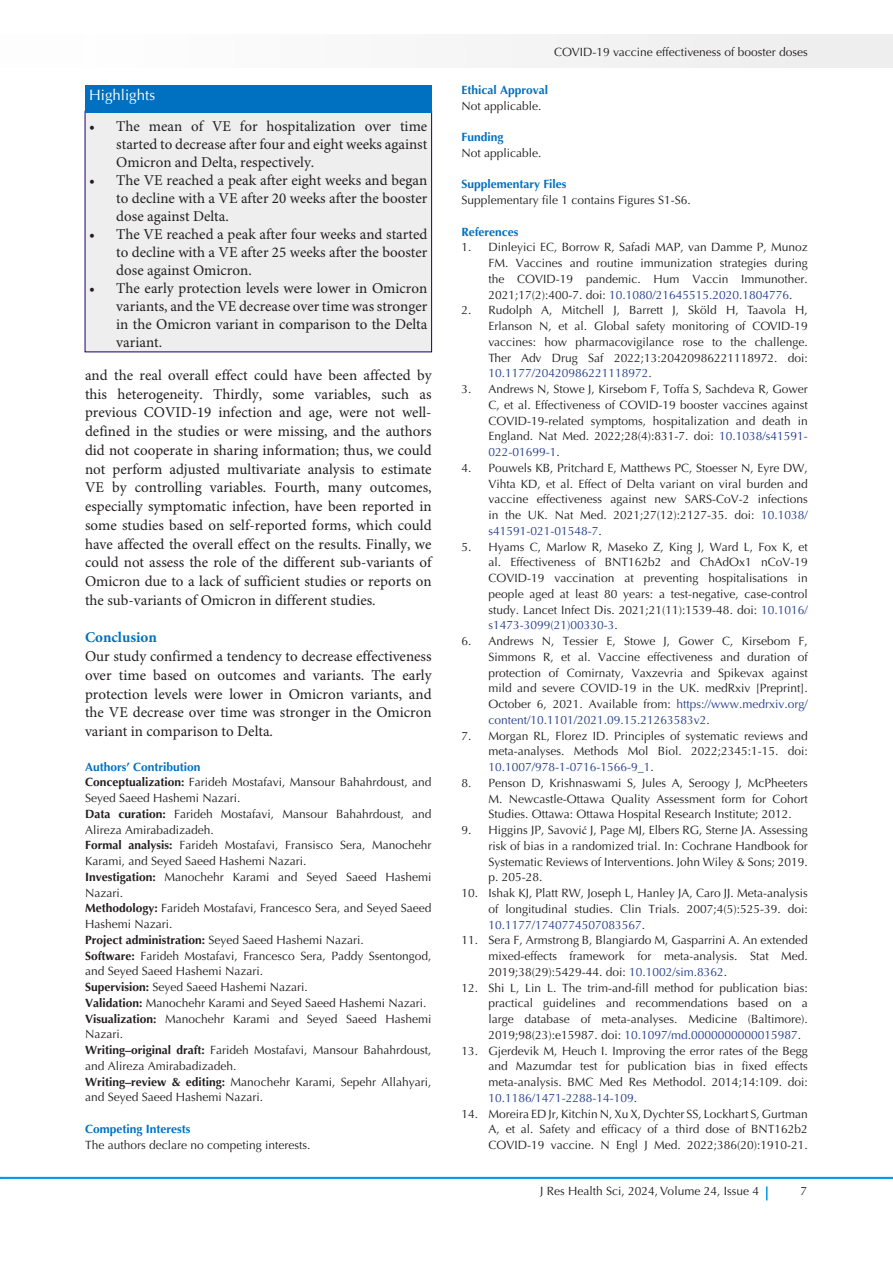
<style>
.page{position:relative;width:893px;height:1263px;background:#fff}
.page>*{position:absolute;margin:0;border:0;box-sizing:border-box;transform-origin:0 0}
.t1{font:15px/18.8px "Minion Pro";color:#231f20;text-align:justify}
.heading_1{font:700 15px "Minion Pro";color:#0070c0}
.t2{font:15px "Optima LT Std";color:#fff}
.t3{font:12px/15.8px "Optima LT Std";color:#231f20;text-align:justify}
.heading_1-2{font:700 12px "Optima LT Std";color:#0070c0}
.s1{font-weight:700}
.s2{color:#253f8e}
.s3{font-family:"Minion Pro"}
</style>
<div class="page">
<hr style="left:0;top:1177px;width:893px;height:2px;background:#0099e5">
<div style="left:0;top:35px;width:892px;height:33px;background:#f6f6f6"></div>
<svg style="left:766px;top:1186px;width:1px;height:14px"></svg>
<div style="left:85px;top:111px;width:347px;height:241px;background:#eee"></div>
<div style="left:85px;top:85px;width:347px;height:27px;background:#0070c0"></div>
<p class="t2" style="left:89px;top:87px;width:67px">Highlights</p>
<p class="t1" style="left:116px;top:117px;width:313px;line-height:18px;text-indent:-27px">• The mean of VE for hospitalization over time started to decrease after four and eight weeks against Omicron and Delta, respectively.</p>
<p class="t1" style="left:116px;top:171px;width:313px;line-height:18px;text-indent:-27px">• The VE reached a peak after eight weeks and began to decline with a VE after 20 weeks after the booster dose against Delta.</p>
<p class="t1" style="left:116px;top:225px;width:313px;line-height:18px;text-indent:-27px">• The VE reached a peak after four weeks and started to decline with a VE after 25 weeks after the booster dose against Omicron.</p>
<p class="t1" style="left:116px;top:279px;width:313px;line-height:18px;text-indent:-27px">• The early protection levels were lower in Omicron variants, and the VE decrease over time was stronger in the Omicron variant in comparison to the Delta variant.</p>
<p class="t1" style="left:85px;top:366px;width:348px">and the real overall effect could have been affected by this heterogeneity. Thirdly, some variables, such as previous COVID-19 infection and age, were not well&shy;defined in the studies or were missing, and the authors did not cooperate in sharing information; thus, we could not perform adjusted multivariate analysis to estimate VE by controlling variables. Fourth, many outcomes, especially symptomatic infection, have been reported in some studies based on self-reported forms, which could have affected the overall effect on the results. Finally, we could not assess the role of the different sub-variants of Omicron due to a lack of sufficient studies or reports on the sub-variants of Omicron in different studies.</p>
<p class="heading_1" style="left:85px;top:627px;width:73px">Conclusion</p>
<p class="t1" style="left:85px;top:647px;width:348px">Our study confirmed a tendency to decrease effectiveness over time based on outcomes and variants. The early protection levels were lower in Omicron variants, and the VE decrease over time was stronger in the Omicron variant in comparison to Delta.</p>
<p class="heading_1-2" style="left:85px;top:759px;width:117px">Authors’ Contribution</p>
<p class="t3" style="left:85px;top:775px;width:348px"><span class="s1">Conceptualization:</span> Farideh Mostafavi, Mansour Bahahrdoust, and<br>Seyed Saeed Hashemi Nazari.</p>
<p class="t3" style="left:85px;top:806px;width:348px"><span class="s1">Data curation:</span> Farideh Mostafavi, Mansour Bahahrdoust, and<br>Alireza Amirabadizadeh.</p>
<p class="t3" style="left:85px;top:838px;width:348px"><span class="s1">Formal analysis:</span> Farideh Mostafavi, Fransisco Sera, Manochehr<br>Karami, and Seyed Saeed Hashemi Nazari.</p>
<p class="t3" style="left:85px;top:869px;width:348px"><span class="s1">Investigation:</span> Manochehr Karami and Seyed Saeed Hashemi<br>Nazari.</p>
<p class="t3" style="left:85px;top:901px;width:348px"><span class="s1">Methodology:</span> Farideh Mostafavi, Francesco Sera, and Seyed Saeed<br>Hashemi Nazari.</p>
<p class="t3" style="left:85px;top:932px;width:280px"><span class="s1">Project administration:</span> Seyed Saeed Hashemi Nazari.</p>
<p class="t3" style="left:85px;top:948px;width:348px"><span class="s1">Software:</span> Farideh Mostafavi, Francesco Sera, Paddy Ssentongod, and Seyed Saeed Hashemi Nazari.</p>
<p class="t3" style="left:85px;top:979px;width:224px"><span class="s1">Supervision:</span> Seyed Saeed Hashemi Nazari.</p>
<p class="t3" style="left:85px;top:995px;width:343px"><span class="s1">Validation:</span> Manochehr Karami and Seyed Saeed Hashemi Nazari.</p>
<p class="t3" style="left:85px;top:1011px;width:348px"><span class="s1">Visualization:</span> Manochehr Karami and Seyed Saeed Hashemi<br>Nazari.</p>
<p class="t3" style="left:85px;top:1042px;width:348px"><span class="s1">Writing–original draft:</span> Farideh Mostafavi, Mansour Bahahrdoust, and Alireza Amirabadizadeh.</p>
<p class="t3" style="left:85px;top:1074px;width:348px"><span class="s1">Writing–review &amp; editing:</span> Manochehr Karami, Sepehr Allahyari, and Seyed Saeed Hashemi Nazari.</p>
<p class="heading_1-2" style="left:85px;top:1122px;width:107px">Competing Interests</p>
<p class="t3" style="left:85px;top:1137px;width:227px">The authors declare no competing interests.</p>
<p class="t3" style="left:554px;top:44px;width:255px">COVID-19 vaccine effectiveness of booster doses</p>
<p class="heading_1-2" style="left:461px;top:83px;width:88px">Ethical Approval</p>
<p class="t3" style="left:461px;top:98px;width:82px">Not applicable.</p>
<p class="heading_1-2" style="left:461px;top:130px;width:44px">Funding</p>
<p class="t3" style="left:461px;top:145px;width:82px">Not applicable.</p>
<p class="heading_1-2" style="left:461px;top:177px;width:107px">Supplementary Files</p>
<p class="t3" style="left:461px;top:192px;width:231px">Supplementary file 1 contains Figures S1-S6.</p>
<p class="heading_1-2" style="left:461px;top:225px;width:59px">References</p>
<p class="t3" style="left:488px;top:240px;width:321px;text-indent:-27px">1. Dinleyici EC, Borrow R, Safadi MAP, van Damme P, Munoz FM. Vaccines and routine immunization strategies during the COVID-19 pandemic. Hum Vaccin Immunother.<br>2021;17(2):400-7. doi: <span class="s2">10.1080/21645515.2020.1804776</span>.</p>
<p class="t3" style="left:488px;top:303px;width:321px;text-indent:-27px">2. Rudolph A, Mitchell J, Barrett J, Sköld H, Taavola H, Erlanson N, et al. Global safety monitoring of COVID-19 vaccines: how pharmacovigilance rose to the challenge.<br>Ther Adv Drug Saf 2022;13:20420986221118972. doi:<br><span class="s2">10.1177/20420986221118972</span>.</p>
<p class="t3" style="left:488px;top:381px;width:321px;text-indent:-27px">3. Andrews N, Stowe J, Kirsebom F, Toffa S, Sachdeva R, Gower C, et al. Effectiveness of COVID-19 booster vaccines against COVID-19-related symptoms, hospitalization and death in England. Nat Med. 2022;28(4):831-7. doi: <span class="s2">10.1038/s41591- 022-01699-1</span>.</p>
<p class="t3" style="left:488px;top:460px;width:321px;text-indent:-27px">4. Pouwels KB, Pritchard E, Matthews PC, Stoesser N, Eyre DW, Vihta KD, et al. Effect of Delta variant on viral burden and vaccine effectiveness against new SARS-CoV-2 infections in the UK. Nat Med. 2021;27(12):2127-35. doi: <span class="s2">10.1038/ s41591-021-01548-7</span>.</p>
<p class="t3" style="left:488px;top:539px;width:321px;text-indent:-27px">5. Hyams C, Marlow R, Maseko Z, King J, Ward L, Fox K, et al. Effectiveness of BNT162b2 and ChAdOx1 nCoV-19<br>COVID-19 vaccination at preventing hospitalisations in people aged at least 80 years: a test-negative, case-control study. Lancet Infect Dis. 2021;21(11):1539-48. doi: <span class="s2">10.1016/ s1473-3099(21)00330-3</span>.</p>
<p class="t3" style="left:488px;top:633px;width:321px;text-indent:-27px">6. Andrews N, Tessier E, Stowe J, Gower C, Kirsebom F, Simmons R, et al. Vaccine effectiveness and duration of protection of Comirnaty, Vaxzevria and Spikevax against mild and severe COVID-19 in the UK. medRxiv [Preprint].<br>October 6, 2021. Available from: <span class="s2">https://www.medrxiv.org/ content/10.1101/2021.09.15.21263583v2</span>.</p>
<p class="t3" style="left:488px;top:728px;width:321px;text-indent:-27px">7. Morgan RL, Florez ID. Principles of systematic reviews and meta-analyses. Methods Mol Biol. 2022;2345:1-15. doi:<br><span class="s2">10.1007/978-1-0716-1566-9_1</span>.</p>
<p class="t3" style="left:488px;top:775px;width:321px;text-indent:-27px">8. Penson D, Krishnaswami S, Jules A, Seroogy J, McPheeters M. Newcastle-Ottawa Quality Assessment form for Cohort Studies. Ottawa: Ottawa Hospital Research Institute; 2012.</p>
<p class="t3" style="left:488px;top:822px;width:321px;text-indent:-27px">9. Higgins JP, Savovi<span class="s3">ć</span> J, Page MJ, Elbers RG, Sterne JA. Assessing risk of bias in a randomized trial. In: Cochrane Handbook for Systematic Reviews of Interventions. John Wiley &amp; Sons; 2019. p. 205-28.</p>
<p class="t3" style="left:488px;top:885px;width:321px;text-indent:-27px">10. Ishak KJ, Platt RW, Joseph L, Hanley JA, Caro JJ. Meta-analysis of longitudinal studies. Clin Trials. 2007;4(5):525-39. doi:<br><span class="s2">10.1177/1740774507083567</span>.</p>
<p class="t3" style="left:488px;top:933px;width:321px;text-indent:-27px">11. Sera F, Armstrong B, Blangiardo M, Gasparrini A. An extended mixed-effects framework for meta-analysis. Stat Med.<br>2019;38(29):5429-44. doi: <span class="s2">10.1002/sim.8362</span>.</p>
<p class="t3" style="left:488px;top:980px;width:321px;text-indent:-27px">12. Shi L, Lin L. The trim-and-fill method for publication bias: practical guidelines and recommendations based on a large database of meta-analyses. Medicine (Baltimore).<br>2019;98(23):e15987. doi: <span class="s2">10.1097/md.0000000000015987</span>.</p>
<p class="t3" style="left:488px;top:1043px;width:321px;text-indent:-27px">13. Gjerdevik M, Heuch I. Improving the error rates of the Begg and Mazumdar test for publication bias in fixed effects meta-analysis. BMC Med Res Methodol. 2014;14:109. doi:<br><span class="s2">10.1186/1471-2288-14-109</span>.</p>
<p class="t3" style="left:488px;top:1106px;width:321px;text-indent:-27px">14. Moreira ED Jr, Kitchin N, Xu X, Dychter SS, Lockhart S, Gurtman A, et al. Safety and efficacy of a third dose of BNT162b2<br>COVID-19 vaccine. N Engl J Med. 2022;386(20):1910-21.</p>
<p class="t3" style="left:540px;top:1183px;width:221px">J Res Health Sci, 2024, Volume 24, Issue 4</p>
<p class="t3" style="left:800px;top:1183px;width:8px">7</p>
</div>
